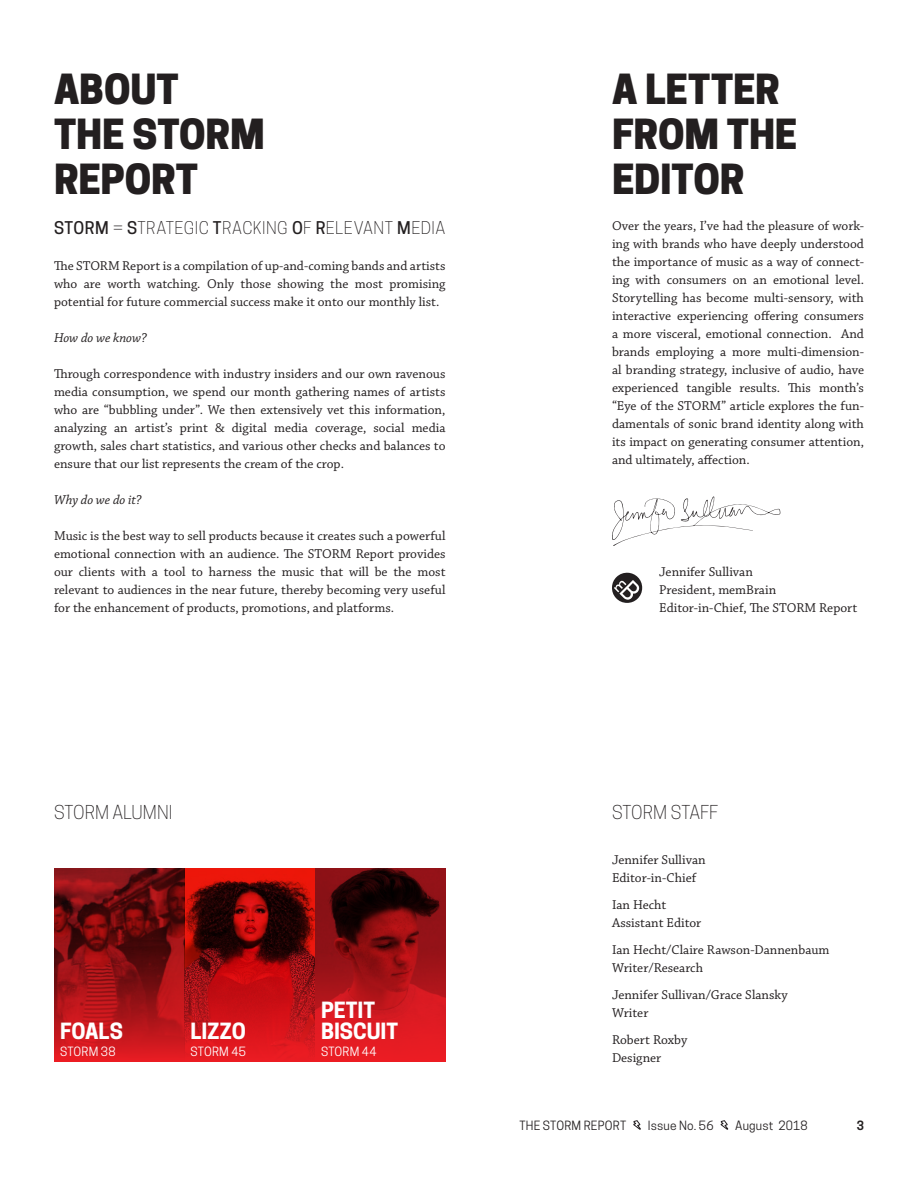
<style>
.page{position:relative;width:918px;height:1188px;background:#fff}
.page>*{position:absolute;margin:0;border:0;box-sizing:border-box;transform-origin:0 0}
.t1{font:800 39px/45px "Cooper Hewitt";letter-spacing:-.005em;color:#231f20}
.t2{font:700 21px/21px "Cooper Hewitt";color:#fff}
.t3{font:300 18px "Cooper Hewitt";color:#231f20}
.t4{font:300 16.5px "Cooper Hewitt";letter-spacing:.03em;color:#231f20}
.t5{font:13.5px/18px "Chaparral Pro";color:#231f20;text-align:justify}
.t6{font:italic 13.5px "Chaparral Pro";color:#231f20}
.t7{font:12px "Cooper Hewitt";letter-spacing:.015em;color:#231f20}
.t8{font:12px "Cooper Hewitt";letter-spacing:.015em;color:#fff}
.t9{font:600 12px "Cooper Hewitt";color:#231f20}
.s1{font-weight:500}
</style>
<div class="page">
<svg style="left:612px;top:573px;width:30px;height:30px"></svg>
<svg style="left:612px;top:496px;width:168px;height:50px"></svg>
<img style="left:54px;top:868px;width:392px;height:79px">
<svg style="left:54px;top:947px;width:392px;height:115px;background:#b91419"></svg>
<svg style="left:633px;top:1120px;width:8px;height:10px"></svg>
<svg style="left:720px;top:1120px;width:9px;height:10px"></svg>
<p class="t1" style="left:54px;top:67px;width:126px">ABOUT</p>
<p class="t1" style="left:54px;top:112px;width:212px">THE STORM<br>REPORT</p>
<p class="t4" style="left:54px;top:218px;width:393px"><span class="s1">STORM</span> = <span class="s1">S</span>TRATEGIC <span class="s1">T</span>RACKING <span class="s1">O</span>F <span class="s1">R</span>ELEVANT <span class="s1">M</span>EDIA</p>
<p class="t5" style="left:54px;top:257px;width:393px">The STORM Report is a compilation of up-and-coming bands and artists who are worth watching. Only those showing the most promising potential for future commercial success make it onto our monthly list.</p>
<p class="t6" style="left:54px;top:330px;width:95px">How do we know?</p>
<p class="t5" style="left:54px;top:365px;width:393px">Through correspondence with industry insiders and our own ravenous media consumption, we spend our month gathering names of artists who are “bubbling under”. We then extensively vet this information, analyzing an artist’s print &amp; digital media coverage, social media growth, sales chart statistics, and various other checks and balances to ensure that our list represents the cream of the crop.</p>
<p class="t6" style="left:54px;top:492px;width:89px">Why do we do it?</p>
<p class="t5" style="left:54px;top:527px;width:393px">Music is the best way to sell products because it creates such a powerful emotional connection with an audience. The STORM Report provides our clients with a tool to harness the music that will be the most relevant to audiences in the near future, thereby becoming very useful for the enhancement of products, promotions, and platforms.</p>
<p class="t1" style="left:612px;top:67px;width:187px">A LETTER<br>FROM THE<br>EDITOR</p>
<p class="t5" style="left:612px;top:217px;width:254px">Over the years, I’ve had the pleasure of work&shy;ing with brands who have deeply understood the importance of music as a way of connect&shy;ing with consumers on an emotional level.<br>Storytelling has become multi-sensory, with interactive experiencing offering consumers a more visceral, emotional connection. And brands employing a more multi-dimension&shy;al branding strategy, inclusive of audio, have experienced tangible results. This month’s “Eye of the STORM” article explores the fun&shy;damentals of sonic brand identity along with its impact on generating consumer attention, and ultimately, affection.</p>
<p class="t5" style="left:659px;top:563px;width:95px">Jennifer Sullivan</p>
<p class="t5" style="left:659px;top:581px;width:118px">President, memBrain</p>
<p class="t5" style="left:659px;top:599px;width:200px">Editor-in-Chief, The STORM Report</p>
<p class="t3" style="left:54px;top:802px;width:120px">STORM ALUMNI</p>
<p class="t3" style="left:612px;top:802px;width:108px">STORM STAFF</p>
<p class="t5" style="left:612px;top:851px;width:95px">Jennifer Sullivan</p>
<p class="t5" style="left:612px;top:869px;width:86px">Editor-in-Chief</p>
<p class="t5" style="left:612px;top:896px;width:56px">Ian Hecht</p>
<p class="t5" style="left:612px;top:914px;width:91px">Assistant Editor</p>
<p class="t5" style="left:612px;top:941px;width:219px">Ian Hecht/Claire Rawson-Dannenbaum</p>
<p class="t5" style="left:612px;top:959px;width:93px">Writer/Research</p>
<p class="t5" style="left:612px;top:986px;width:177px">Jennifer Sullivan/Grace Slansky</p>
<p class="t5" style="left:612px;top:1004px;width:38px">Writer</p>
<p class="t5" style="left:612px;top:1031px;width:77px">Robert Roxby</p>
<p class="t5" style="left:612px;top:1049px;width:51px">Designer</p>
<p class="t2" style="left:321px;top:1000px;width:79px">PETIT<br>BISCUIT</p>
<p class="t8" style="left:321px;top:1044px;width:57px">STORM 44</p>
<p class="t2" style="left:60px;top:1021px;width:64px">FOALS</p>
<p class="t8" style="left:60px;top:1044px;width:57px">STORM 38</p>
<p class="t2" style="left:190px;top:1021px;width:57px">LIZZO</p>
<p class="t8" style="left:190px;top:1044px;width:57px">STORM 45</p>
<p class="t7" style="left:519px;top:1118px;width:108px">THE STORM REPORT</p>
<p class="t7" style="left:648px;top:1118px;width:67px">Issue No. 56</p>
<p class="t7" style="left:735px;top:1118px;width:74px">August 2018</p>
<p class="t9" style="left:857px;top:1118px;width:9px">3</p>
</div>
